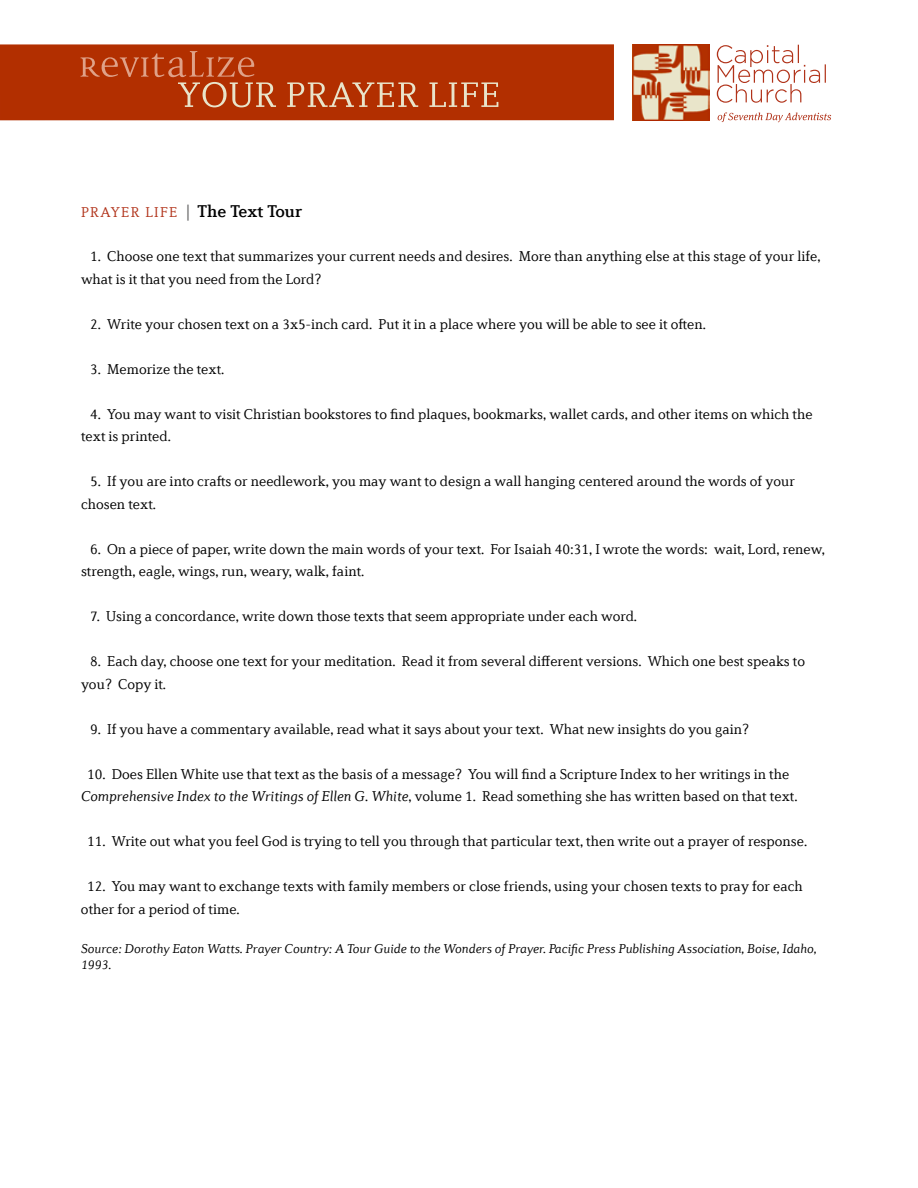
<style>
.page{position:relative;width:918px;height:1188px;background:#fff}
.page>*{position:absolute;margin:0;border:0;box-sizing:border-box;transform-origin:0 0}
.t1{font:500 18px "Diverda Serif Com";color:#000}
.t2{font:300 15px/22.5px "Diverda Serif Com";color:#000}
.t3{font:italic 300 13.5px/16.2px "Diverda Serif Com";color:#000}
.s1{font-weight:300;font-size:15px;color:#b1331a}
.s2{font-weight:300;color:#5e5e5f}
.s3{font-style:italic}
</style>
<div class="page">
<img style="left:633px;top:44px;width:76px;height:76px">
<svg style="left:717px;top:45px;width:109px;height:58px"></svg>
<svg style="left:718px;top:112px;width:113px;height:10px"></svg>
<div style="left:0;top:44px;width:614px;height:76px;background:#b22f00"></div>
<svg style="left:81px;top:51px;width:417px;height:56px"></svg>
<p class="t1" style="left:81px;top:201px;width:223px"><span class="s1">Prayer Life</span> <span class="s2">|</span> The Text Tour</p>
<p class="t2" style="left:81px;top:245px;width:741px;text-indent:9px">1. Choose one text that summarizes your current needs and desires. More than anything else at this stage of your life, what is it that you need from the Lord?</p>
<p class="t2" style="left:90px;top:313px;width:617px">2. Write your chosen text on a 3x5-inch card. Put it in a place where you will be able to see it often.</p>
<p class="t2" style="left:90px;top:358px;width:136px">3. Memorize the text.</p>
<p class="t2" style="left:81px;top:403px;width:733px;text-indent:9px">4. You may want to visit Christian bookstores to find plaques, bookmarks, wallet cards, and other items on which the text is printed.</p>
<p class="t2" style="left:81px;top:470px;width:716px;text-indent:9px">5. If you are into crafts or needlework, you may want to design a wall hanging centered around the words of your chosen text.</p>
<p class="t2" style="left:81px;top:538px;width:745px;text-indent:9px">6. On a piece of paper, write down the main words of your text. For Isaiah 40:31, I wrote the words: wait, Lord, renew, strength, eagle, wings, run, weary, walk, faint.</p>
<p class="t2" style="left:90px;top:605px;width:548px">7. Using a concordance, write down those texts that seem appropriate under each word.</p>
<p class="t2" style="left:81px;top:650px;width:726px;text-indent:9px">8. Each day, choose one text for your meditation. Read it from several different versions. Which one best speaks to you? Copy it.</p>
<p class="t2" style="left:90px;top:718px;width:660px">9. If you have a commentary available, read what it says about your text. What new insights do you gain?</p>
<p class="t2" style="left:81px;top:763px;width:718px;text-align:center">10. Does Ellen White use that text as the basis of a message? You will find a Scripture Index to her writings in the<br><span class="s3">Comprehensive Index to the Writings of Ellen G. White</span>, volume 1. Read something she has written based on that text.</p>
<p class="t2" style="left:87px;top:830px;width:722px">11. Write out what you feel God is trying to tell you through that particular text, then write out a prayer of response.</p>
<p class="t2" style="left:81px;top:875px;width:723px;text-indent:6px">12. You may want to exchange texts with family members or close friends, using your chosen texts to pray for each other for a period of time.</p>
<p class="t3" style="left:81px;top:940px;width:737px">Source: Dorothy Eaton Watts. Prayer Country: A Tour Guide to the Wonders of Prayer. Pacific Press Publishing Association, Boise, Idaho,<br>1993.</p>
</div>
